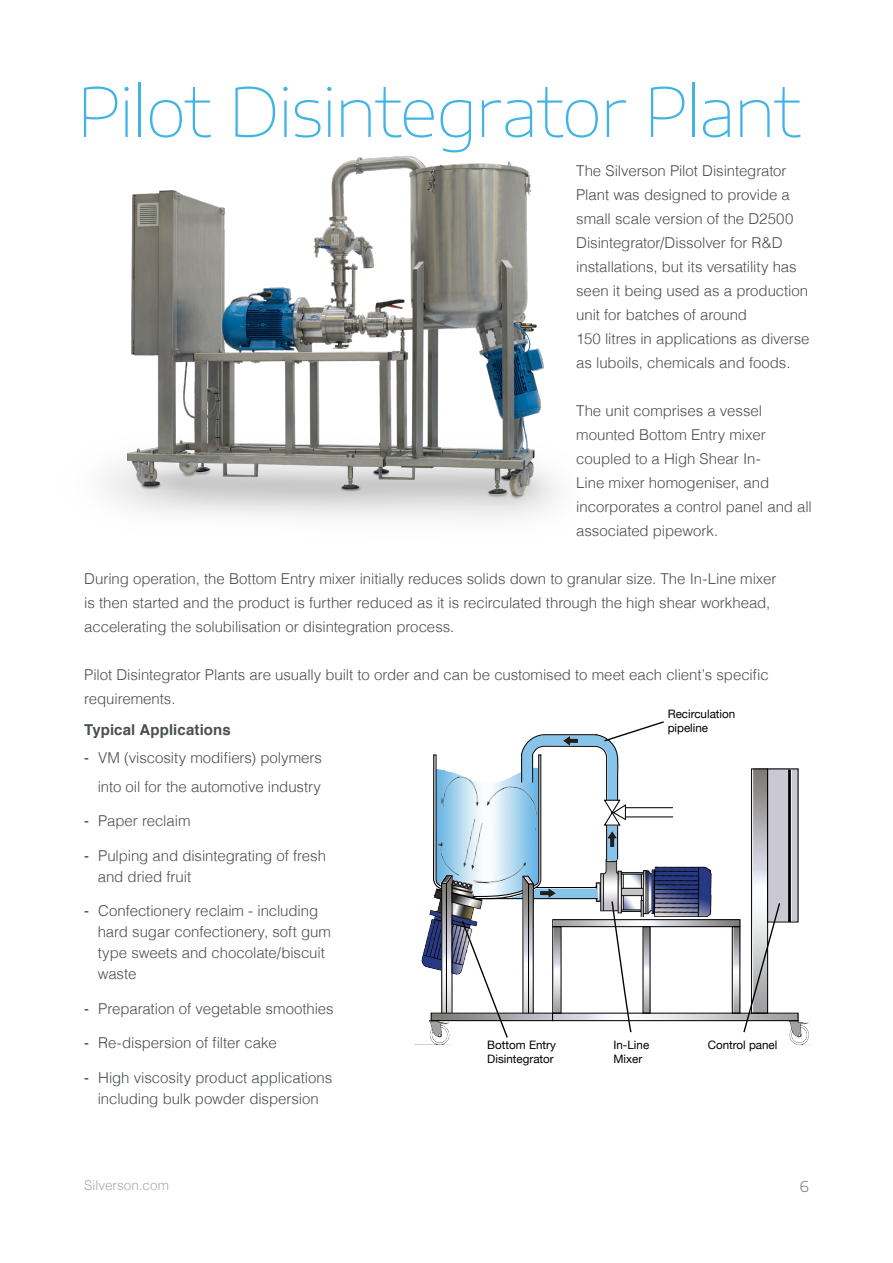
<style>
.page{position:relative;width:893px;height:1263px;background:#fff}
.page>*{position:absolute;margin:0;border:0;box-sizing:border-box;transform-origin:0 0}
.Intro_Body_copy_with{font:100 67.5px "Encode Sans Expanded";letter-spacing:-.03em;color:#41b4e5}
.Intro_Body_copy_with-2{font:300 15px/24px "Helvetica";letter-spacing:-.005em;color:#4a4f50}
.Intro_Body_copy_with-3{font:700 15px "Helvetica";letter-spacing:.005em;color:#4a4f50}
.t1{font:300 15px "Encode Sans Expanded";color:#747474}
.t2{font:300 13.5px "Helvetica";letter-spacing:.005em;color:#a8a9ad}
.t3{font:11.55px/14px "Helvetica Neue";color:#000}
.s1{font-weight:400}
</style>
<div class="page">
<img style="left:108px;top:156px;width:449px;height:362px">
<img style="left:421px;top:909px;width:10px;height:60px">
<img style="left:431px;top:770px;width:367px;height:249px">
<img style="left:453px;top:770px;width:8px;height:128px">
<img style="left:429px;top:1020px;width:380px;height:24px">
<hr style="left:626px;top:807px;width:47px;height:1px;background:#000">
<hr style="left:625px;top:816px;width:48px;height:1px;background:#000">
<div style="left:431px;top:1013px;width:122px;height:8px;border:1px solid #000"></div>
<div style="left:552px;top:1013px;width:246px;height:8px;border:1px solid #000"></div>
<div style="left:552px;top:919px;width:188px;height:8px;border:1px solid #000"></div>
<div style="left:732px;top:926px;width:8px;height:88px;border:1px solid #000"></div>
<div style="left:751px;top:768px;width:17px;height:246px;border:1px solid #000"></div>
<hr style="left:788px;top:769px;width:3px;height:153px;background:#000">
<svg style="left:433px;top:754px;width:20px;height:260px"></svg>
<img style="left:436px;top:775px;width:25px;height:111px">
<svg style="left:461px;top:721px;width:204px;height:318px"></svg>
<svg style="left:742px;top:902px;width:39px;height:132px"></svg>
<p class="Intro_Body_copy_with" style="left:77px;top:66px;width:725px">Pilot Disintegrator Plant</p>
<p class="Intro_Body_copy_with-2" style="left:576px;top:158px;width:235px">The Silverson Pilot Disintegrator Plant was designed to provide a small scale version of the D2500<br>Disintegrator/Dissolver for R&amp;D installations, but its versatility has seen it being used as a production unit for batches of around<br>150 litres in applications as diverse as luboils, chemicals and foods.</p>
<p class="Intro_Body_copy_with-2" style="left:576px;top:398px;width:237px">The unit comprises a vessel mounted Bottom Entry mixer coupled to a High Shear In-<br>Line mixer homogeniser, and incorporates a control panel and all associated pipework.</p>
<p class="Intro_Body_copy_with-2" style="left:84px;top:566px;width:694px">During operation, the Bottom Entry mixer initially reduces solids down to granular size. The In-Line mixer is then started and the product is further reduced as it is recirculated through the high shear workhead, accelerating the solubilisation or disintegration process.</p>
<p class="Intro_Body_copy_with-2" style="left:84px;top:662px;width:686px">Pilot Disintegrator Plants are usually built to order and can be customised to meet each client’s specific requirements.</p>
<p class="Intro_Body_copy_with-3" style="left:84px;top:717px;width:148px">Typical Applications</p>
<p class="Intro_Body_copy_with-2" style="left:84px;top:743px;width:239px;line-height:28.5px;text-align:right"><span class="s1">-</span> VM (viscosity modifiers) polymers into oil for the automotive industry</p>
<p class="Intro_Body_copy_with-2" style="left:84px;top:808px;width:108px"><span class="s1">-</span> Paper reclaim</p>
<p class="Intro_Body_copy_with-2" style="left:98px;top:844px;width:230px;line-height:21px;text-indent:-14px"><span class="s1">-</span> Pulping and disintegrating of fresh and dried fruit</p>
<p class="Intro_Body_copy_with-2" style="left:98px;top:899px;width:235px;line-height:21px;text-indent:-14px"><span class="s1">-</span> Confectionery reclaim - including hard sugar confectionery, soft gum type sweets and chocolate/biscuit waste</p>
<p class="Intro_Body_copy_with-2" style="left:84px;top:995px;width:251px"><span class="s1">-</span> Preparation of vegetable smoothies</p>
<p class="Intro_Body_copy_with-2" style="left:84px;top:1030px;width:194px"><span class="s1">-</span> Re-dispersion of filter cake</p>
<p class="Intro_Body_copy_with-2" style="left:84px;top:1066px;width:250px;line-height:21px;text-align:center"><span class="s1">-</span> High viscosity product applications including bulk powder dispersion</p>
<p class="t3" style="left:668px;top:707px;width:69px">Recirculation pipeline</p>
<p class="t3" style="left:613px;top:1039px;width:37px">In-Line</p>
<p class="t3" style="left:708px;top:1039px;width:71px">Control panel</p>
<p class="t3" style="left:613px;top:1053px;width:30px">Mixer</p>
<p class="t3" style="left:487px;top:1039px;width:70px">Bottom Entry<br>Disintegrator</p>
<p class="t2" style="left:84px;top:1174px;width:86px">Silverson.com</p>
<p class="t1" style="left:800px;top:1176px;width:11px">6</p>
</div>
